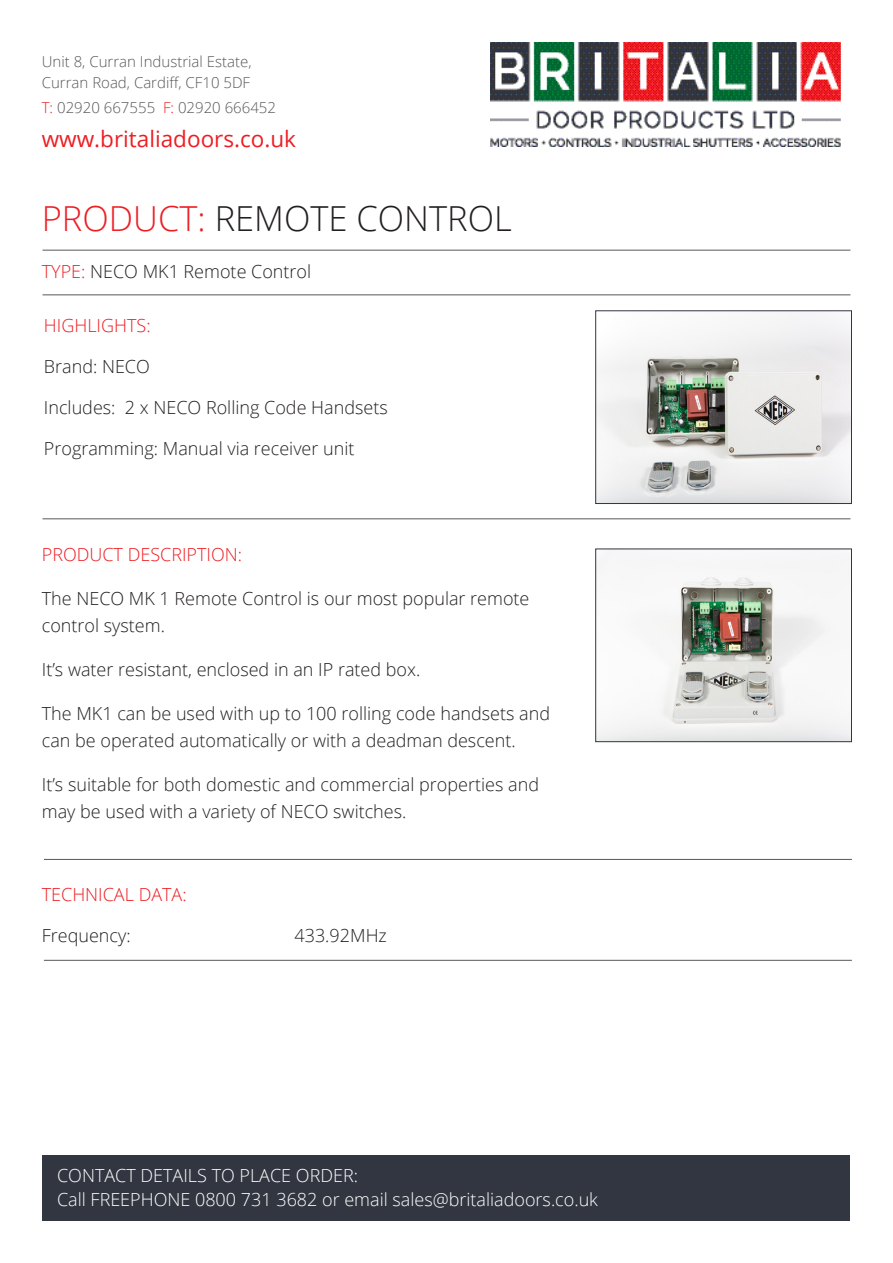
<style>
.page{position:relative;width:893px;height:1263px;background:#fff}
.page>*{position:absolute;margin:0;border:0;box-sizing:border-box;transform-origin:0 0}
.t1{font:300 34.5px "Open Sans";color:#231f20}
.t2{font:22.5px "Open Sans";color:#ee1d23}
.t3{font:300 18px/27px "Open Sans";color:#231f20}
.t4{font:300 18px/24px "Open Sans";color:#fff}
.t5{font:300 18px "Open Sans";color:#ee1d23}
.t6{font:300 15px/21px "Open Sans";color:#57585a}
.s1{color:#ee1d23}
</style>
<div class="page">
<img style="left:490px;top:43px;width:350px;height:104px">
<hr style="left:43px;top:250px;width:807px;height:1px;background:#57585a">
<hr style="left:43px;top:294px;width:807px;height:1px;background:#57585a">
<hr style="left:44px;top:859px;width:808px;height:1px;background:#57585a">
<hr style="left:44px;top:960px;width:808px;height:1px;background:#57585a">
<hr style="left:43px;top:518px;width:807px;height:1px;background:#57585a">
<img style="left:597px;top:552px;width:253px;height:188px">
<div style="left:595px;top:549px;width:257px;height:193px;border:1px solid #323640"></div>
<div style="left:43px;top:1154px;width:807px;height:66px;background:#323640"></div>
<img style="left:597px;top:317px;width:253px;height:185px">
<div style="left:595px;top:310px;width:257px;height:194px;border:1px solid #323640"></div>
<p class="t6" style="left:42px;top:50px;width:211px">Unit 8, Curran Industrial Estate,<br>Curran Road, Cardiff, CF10 5DF</p>
<p class="t6" style="left:42px;top:97px;width:236px"><span class="s1">T:</span> 02920 667555 <span class="s1">F:</span> 02920 666452</p>
<p class="t2" style="left:42px;top:123px;width:256px">www.britaliadoors.co.uk</p>
<p class="t1" style="left:42px;top:194px;width:471px"><span class="s1">PRODUCT:</span> REMOTE CONTROL</p>
<p class="t3" style="left:42px;top:258px;width:271px"><span class="s1">TYPE:</span> NECO MK1 Remote Control</p>
<p class="t5" style="left:44px;top:313px;width:108px">HIGHLIGHTS:</p>
<p class="t3" style="left:44px;top:352px;width:107px">Brand: NECO</p>
<p class="t3" style="left:44px;top:393px;width:345px">Includes: 2 x NECO Rolling Code Handsets</p>
<p class="t3" style="left:44px;top:434px;width:312px">Programming: Manual via receiver unit</p>
<p class="t5" style="left:42px;top:542px;width:202px">PRODUCT DESCRIPTION:</p>
<p class="t3" style="left:42px;top:584px;width:489px">The NECO MK 1 Remote Control is our most popular remote control system.</p>
<p class="t3" style="left:42px;top:655px;width:380px">It’s water resistant, enclosed in an IP rated box.</p>
<p class="t3" style="left:42px;top:699px;width:510px">The MK1 can be used with up to 100 rolling code handsets and can be operated automatically or with a deadman descent.</p>
<p class="t3" style="left:42px;top:770px;width:499px">It’s suitable for both domestic and commercial properties and may be used with a variety of NECO switches.</p>
<p class="t5" style="left:42px;top:882px;width:146px">TECHNICAL DATA:</p>
<p class="t3" style="left:42px;top:921px;width:90px">Frequency:</p>
<p class="t3" style="left:294px;top:921px;width:94px">433.92MHz</p>
<p class="t4" style="left:57px;top:1163px;width:542px">CONTACT DETAILS TO PLACE ORDER:<br>Call FREEPHONE 0800 731 3682 or email sales@britaliadoors.co.uk</p>
</div>
